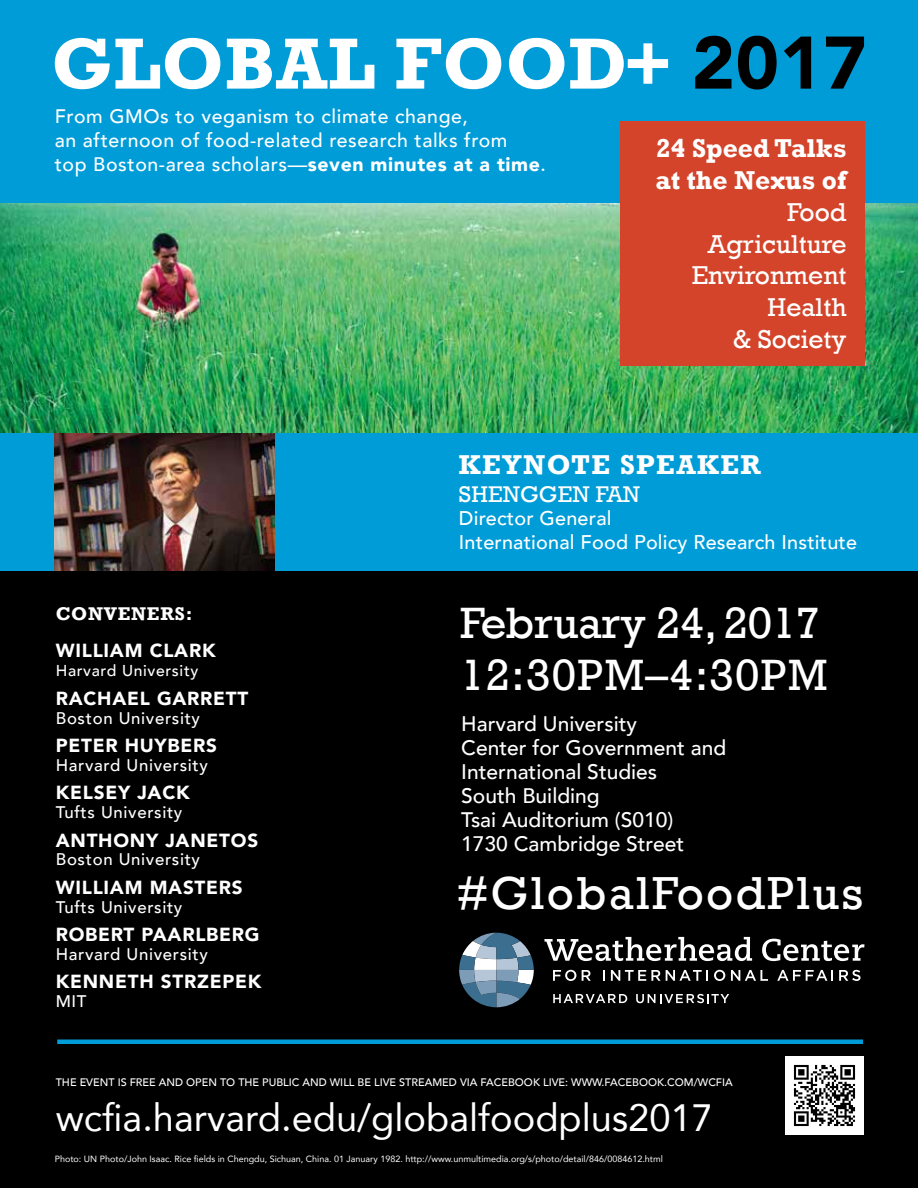
<style>
.page{position:relative;width:918px;height:1188px;background:#fff}
.page>*{position:absolute;margin:0;border:0;box-sizing:border-box;transform-origin:0 0}
.t1{font:700 73.5px "Rockwell";letter-spacing:.005em;color:#fff}
.t2{font:47.4px "Rockwell";letter-spacing:.045em;color:#fff}
.t3{font:45px/52.5px "Rockwell";color:#fff}
.t4{font:37.95px "Avenir";color:#fff}
.t5{font:700 27.9px "Rockwell";letter-spacing:.05em;color:#fff}
.t6{font:26.55px/31.8px "Rockwell";color:#fff;text-align:right}
.t7{font:700 26.55px/31.8px "Rockwell";color:#fff}
.t8{font:23.25px "Rockwell";letter-spacing:.01em;color:#fff}
.t9{font:500 21px/24px "Avenir";color:#fff}
.t10{font:500 19.8px/23.7px "Avenir";letter-spacing:.01em;color:#fff}
.t11{font:500 19.5px/24px "Avenir";letter-spacing:.03em;color:#fff}
.t12{font:900 18.9px "Avenir";letter-spacing:.04em;color:#fff}
.t13{font:700 18.9px "Rockwell";letter-spacing:.04em;color:#fff}
.t14{font:500 16.8px "Avenir";letter-spacing:.04em;color:#fff}
.t15{font:500 15.75px "Avenir";letter-spacing:.04em;color:#fff}
.t16{font:500 10.8px "Avenir";color:#fff}
.t17{font:9px "Avenir";color:#fff}
.s1{font-family:"Avenir";font-weight:900;color:#000}
.s2{font-weight:900}
</style>
<div class="page">
<img style="left:0;top:202px;width:918px;height:231px">
<div style="left:0;top:570px;width:918px;height:618px;background:#000"></div>
<hr style="left:57px;top:1040px;width:806px;height:4px;background:#009cd7">
<div style="left:0;top:0;width:918px;height:202px;background:#009cd7"></div>
<div style="left:0;top:433px;width:918px;height:137px;background:#009cd7"></div>
<svg style="left:544px;top:937px;width:208px;height:24px"></svg>
<svg style="left:762px;top:939px;width:103px;height:22px"></svg>
<svg style="left:553px;top:970px;width:23px;height:11px"></svg>
<svg style="left:582px;top:970px;width:9px;height:11px"></svg>
<svg style="left:603px;top:970px;width:2px;height:11px"></svg>
<svg style="left:611px;top:970px;width:97px;height:11px"></svg>
<svg style="left:714px;top:970px;width:11px;height:11px"></svg>
<svg style="left:731px;top:970px;width:37px;height:11px"></svg>
<svg style="left:777px;top:970px;width:56px;height:11px"></svg>
<svg style="left:839px;top:970px;width:22px;height:11px"></svg>
<svg style="left:553px;top:994px;width:74px;height:9px"></svg>
<svg style="left:636px;top:994px;width:93px;height:9px"></svg>
<svg style="left:459px;top:933px;width:75px;height:74px"></svg>
<img style="left:54px;top:433px;width:221px;height:137px">
<div style="left:620px;top:121px;width:244px;height:245px;background:#d3442a"></div>
<img style="left:785px;top:1057px;width:78px;height:77px">
<h1 class="t1" style="left:51px;top:19px;width:817px">GLOBAL FOOD+ <span class="s1">2017</span></h1>
<h3 class="t11" style="left:55px;top:103px;width:493px">From GMOs to veganism to climate change,<br>an afternoon of food-related research talks from<br>top Boston-area scholars—<span class="s2">seven minutes at a time</span>.</h3>
<h3 class="t7" style="left:656px;top:132px;width:193px">24 Speed Talks at the Nexus of</h3>
<h3 class="t6" style="left:692px;top:196px;width:156px">Food<br>Agriculture<br>Environment<br>Health<br>&amp; Society</h3>
<h3 class="t13" style="left:56px;top:602px;width:138px">CONVENERS:</h3>
<h3 class="t12" style="left:56px;top:635px;width:161px">WILLIAM CLARK</h3>
<h3 class="t15" style="left:56px;top:657px;width:144px">Harvard University</h3>
<h3 class="t12" style="left:56px;top:682px;width:194px">RACHAEL GARRETT</h3>
<h3 class="t14" style="left:56px;top:703px;width:146px">Boston University</h3>
<h3 class="t12" style="left:56px;top:729px;width:163px">PETER HUYBERS</h3>
<h3 class="t14" style="left:56px;top:751px;width:154px">Harvard University</h3>
<h3 class="t12" style="left:56px;top:777px;width:135px">KELSEY JACK</h3>
<h3 class="t14" style="left:56px;top:798px;width:128px">Tufts University</h3>
<h3 class="t12" style="left:56px;top:824px;width:204px">ANTHONY JANETOS</h3>
<h3 class="t14" style="left:56px;top:845px;width:146px">Boston University</h3>
<h3 class="t12" style="left:56px;top:871px;width:189px">WILLIAM MASTERS</h3>
<h3 class="t14" style="left:56px;top:892px;width:128px">Tufts University</h3>
<h3 class="t12" style="left:56px;top:918px;width:205px">ROBERT PAARLBERG</h3>
<h3 class="t14" style="left:56px;top:940px;width:154px">Harvard University</h3>
<h3 class="t12" style="left:56px;top:966px;width:207px">KENNETH STRZEPEK</h3>
<h3 class="t14" style="left:56px;top:987px;width:32px">MIT</h3>
<h3 class="t5" style="left:459px;top:447px;width:304px">KEYNOTE SPEAKER</h3>
<h3 class="t8" style="left:459px;top:480px;width:183px">SHENGGEN FAN</h3>
<h3 class="t10" style="left:459px;top:505px;width:400px">Director General<br>International Food Policy Research Institute</h3>
<h3 class="t3" style="left:460px;top:597px;width:369px">February 24, 2017<br>12:30PM–4:30PM</h3>
<h3 class="t9" style="left:461px;top:710px;width:266px">Harvard University<br>Center for Government and<br>International Studies<br>South Building<br>Tsai Auditorium (S010)<br>1730 Cambridge Street</h3>
<h2 class="t2" style="left:457px;top:865px;width:408px">#GlobalFoodPlus</h2>
<p class="t16" style="left:56px;top:1072px;width:679px">THE EVENT IS FREE AND OPEN TO THE PUBLIC AND WILL BE LIVE STREAMED VIA FACEBOOK LIVE: WWW.FACEBOOK.COM/WCFIA</p>
<h3 class="t4" style="left:56px;top:1088px;width:659px">wcfia.harvard.edu/globalfoodplus2017</h3>
<p class="t17" style="left:55px;top:1151px;width:610px">Photo: UN Photo/John Isaac. Rice fields in Chengdu, Sichuan, China. 01 January 1982. http://www.unmultimedia.org/s/photo/detail/846/0084612.html</p>
</div>
